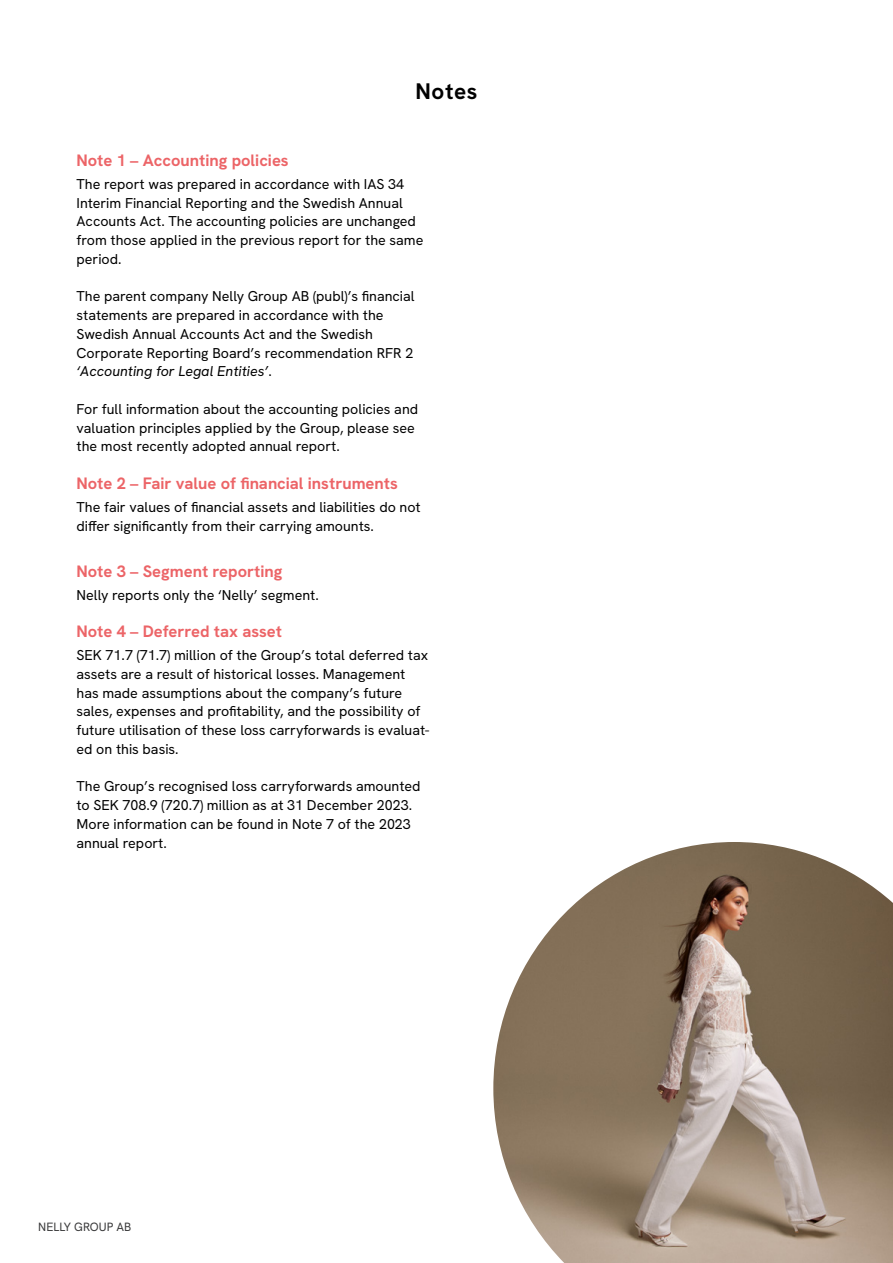
<style>
.page{position:relative;width:893px;height:1263px;background:#fff}
.page>*{position:absolute;margin:0;border:0;box-sizing:border-box;transform-origin:0 0}
.t1{font:700 22.5px "HK Grotesk";letter-spacing:.025em;color:#000}
.t2{font:700 16.5px "HK Grotesk";color:#ec6467}
.t3{font:14.25px/18.8px "HK Grotesk";color:#000}
.t4{font:12px "HK Grotesk";color:#3b3b3c}
.s1{font-style:italic}
</style>
<div class="page">
<img style="left:493px;top:842px;width:400px;height:421px">
<h1 class="t1" style="left:416px;top:77px;width:63px">Notes</h1>
<p class="t2" style="left:77px;top:149px;width:214px">Note 1 – Accounting policies</p>
<p class="t3" style="left:77px;top:174px;width:348px">The report was prepared in accordance with IAS 34<br>Interim Financial Reporting and the Swedish Annual Accounts Act. The accounting policies are unchanged from those applied in the previous report for the same period.</p>
<p class="t3" style="left:77px;top:287px;width:340px">The parent company Nelly Group AB (publ)’s financial statements are prepared in accordance with the Swedish Annual Accounts Act and the Swedish Corporate Reporting Board’s recommendation RFR 2 <span class="s1">‘Accounting for Legal Entities’</span>.</p>
<p class="t3" style="left:77px;top:399px;width:343px">For full information about the accounting policies and valuation principles applied by the Group, please see the most recently adopted annual report.</p>
<p class="t2" style="left:77px;top:472px;width:323px">Note 2 – Fair value of financial instruments</p>
<p class="t3" style="left:77px;top:497px;width:346px">The fair values of financial assets and liabilities do not differ significantly from their carrying amounts.</p>
<p class="t2" style="left:77px;top:560px;width:207px">Note 3 – Segment reporting</p>
<p class="t3" style="left:77px;top:585px;width:244px">Nelly reports only the ‘Nelly’ segment.</p>
<p class="t2" style="left:77px;top:621px;width:207px">Note 4 – Deferred tax asset</p>
<p class="t3" style="left:77px;top:645px;width:354px">SEK 71.7 (71.7) million of the Group’s total deferred tax assets are a result of historical losses. Management has made assumptions about the company’s future sales, expenses and profitability, and the possibility of future utilisation of these loss carryforwards is evaluat&shy;ed on this basis.</p>
<p class="t3" style="left:77px;top:777px;width:345px">The Group’s recognised loss carryforwards amounted to SEK 708.9 (720.7) million as at 31 December 2023.<br>More information can be found in Note 7 of the 2023 annual report.</p>
<p class="t4" style="left:38px;top:1219px;width:95px">NELLY GROUP AB</p>
</div>
